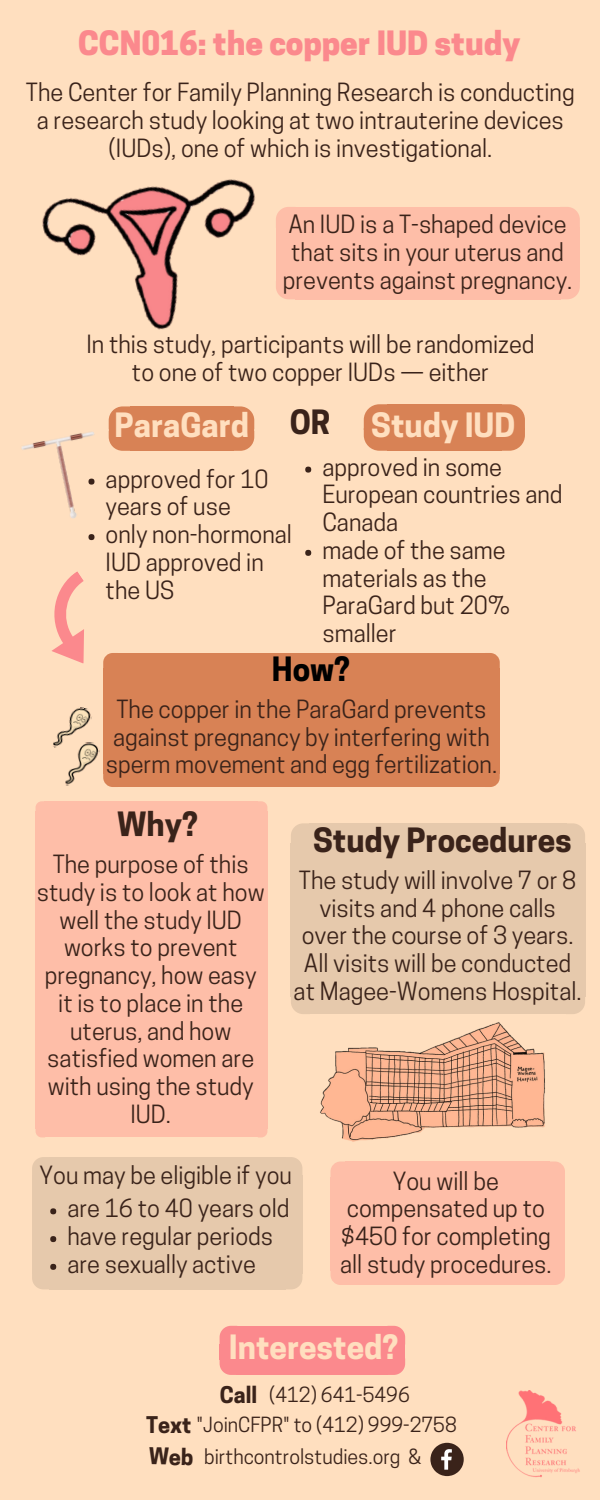
<style>
.page{position:relative;width:600px;height:1500px;background:#ffdfbf}
.page>*{position:absolute;margin:0;border:0;box-sizing:border-box;transform-origin:0 0}
.t1{font:700 31.4px "Cooper Hewitt";color:#ffdfbf}
.t2{font:800 31.4px "Cooper Hewitt";color:#fb898d}
.t3{font:700 31.4px "Cooper Hewitt";color:#3a231a}
.t4{font:700 31.4px "Cooper Hewitt";color:#000}
.t5{font:23.6px/27.8px "Cooper Hewitt";color:#3a231a;text-align:center}
.t6{font:19.7px "Cooper Hewitt";color:#3a231a}
.s1{font-weight:700;font-size:21.6px}
</style>
<div class="page">
<hr style="left:130px;top:429px;width:103px;height:2px;background:#d88255">
<div style="left:130px;top:406px;width:103px;height:23px;background:#d88255"></div>
<div style="left:130px;top:431px;width:103px;height:20px;background:#d88255"></div>
<svg style="left:109px;top:406px;width:21px;height:45px"></svg>
<svg style="left:233px;top:406px;width:21px;height:45px"></svg>
<div style="left:387px;top:404px;width:115px;height:26px;background:#d88255"></div>
<div style="left:387px;top:428px;width:115px;height:23px;background:#d88255"></div>
<svg style="left:364px;top:404px;width:23px;height:47px"></svg>
<svg style="left:502px;top:404px;width:23px;height:47px"></svg>
<svg style="left:561px;top:207px;width:19px;height:20px"></svg>
<div style="left:560px;top:227px;width:20px;height:55px;background:#febea8"></div>
<div style="left:295px;top:227px;width:266px;height:55px;background:#febea8"></div>
<div style="left:295px;top:207px;width:266px;height:21px;background:#febea8"></div>
<div style="left:295px;top:281px;width:266px;height:18px;background:#febea8"></div>
<svg style="left:561px;top:282px;width:19px;height:17px"></svg>
<svg style="left:88px;top:534px;width:6px;height:6px"></svg>
<svg style="left:305px;top:467px;width:6px;height:6px"></svg>
<svg style="left:305px;top:550px;width:6px;height:6px"></svg>
<svg style="left:486px;top:653px;width:14px;height:15px"></svg>
<div style="left:485px;top:668px;width:15px;height:106px;background:#d88255"></div>
<div style="left:117px;top:668px;width:369px;height:106px;background:#d88255"></div>
<div style="left:117px;top:653px;width:369px;height:16px;background:#d88255"></div>
<div style="left:103px;top:668px;width:15px;height:106px;background:#d88255"></div>
<div style="left:117px;top:773px;width:369px;height:14px;background:#d88255"></div>
<svg style="left:103px;top:774px;width:14px;height:13px"></svg>
<svg style="left:486px;top:774px;width:14px;height:13px"></svg>
<svg style="left:51px;top:571px;width:66px;height:97px"></svg>
<svg style="left:258px;top:801px;width:9px;height:10px"></svg>
<div style="left:258px;top:811px;width:9px;height:318px;background:#febea8"></div>
<div style="left:45px;top:811px;width:213px;height:318px;background:#febea8"></div>
<div style="left:45px;top:801px;width:213px;height:10px;background:#febea8"></div>
<svg style="left:36px;top:801px;width:9px;height:10px"></svg>
<div style="left:36px;top:811px;width:9px;height:318px;background:#febea8"></div>
<div style="left:45px;top:1128px;width:213px;height:9px;background:#febea8"></div>
<svg style="left:36px;top:1129px;width:9px;height:8px"></svg>
<svg style="left:258px;top:1129px;width:9px;height:8px"></svg>
<svg style="left:285px;top:1157px;width:17px;height:18px"></svg>
<div style="left:285px;top:1175px;width:17px;height:99px;background:#e6c9ac"></div>
<div style="left:49px;top:1175px;width:236px;height:99px;background:#e6c9ac"></div>
<div style="left:49px;top:1157px;width:236px;height:19px;background:#e6c9ac"></div>
<svg style="left:32px;top:1157px;width:17px;height:18px"></svg>
<div style="left:32px;top:1175px;width:18px;height:99px;background:#e6c9ac"></div>
<div style="left:49px;top:1273px;width:236px;height:16px;background:#e6c9ac"></div>
<svg style="left:285px;top:1274px;width:17px;height:15px"></svg>
<svg style="left:567px;top:823px;width:18px;height:20px"></svg>
<div style="left:566px;top:843px;width:19px;height:154px;background:#e6c9ac"></div>
<div style="left:309px;top:843px;width:258px;height:154px;background:#e6c9ac"></div>
<div style="left:309px;top:823px;width:258px;height:21px;background:#e6c9ac"></div>
<svg style="left:291px;top:823px;width:18px;height:20px"></svg>
<div style="left:291px;top:843px;width:19px;height:154px;background:#e6c9ac"></div>
<div style="left:309px;top:996px;width:258px;height:18px;background:#e6c9ac"></div>
<svg style="left:291px;top:997px;width:18px;height:17px"></svg>
<svg style="left:567px;top:997px;width:18px;height:17px"></svg>
<svg style="left:550px;top:1162px;width:15px;height:16px"></svg>
<div style="left:549px;top:1178px;width:16px;height:93px;background:#febea8"></div>
<div style="left:346px;top:1178px;width:204px;height:93px;background:#febea8"></div>
<div style="left:346px;top:1162px;width:204px;height:16px;background:#febea8"></div>
<svg style="left:331px;top:1162px;width:15px;height:16px"></svg>
<div style="left:331px;top:1178px;width:15px;height:93px;background:#febea8"></div>
<div style="left:346px;top:1270px;width:204px;height:15px;background:#febea8"></div>
<svg style="left:331px;top:1271px;width:15px;height:14px"></svg>
<svg style="left:550px;top:1271px;width:15px;height:14px"></svg>
<svg style="left:50px;top:1208px;width:6px;height:6px"></svg>
<svg style="left:50px;top:1236px;width:6px;height:6px"></svg>
<svg style="left:32px;top:1264px;width:24px;height:25px"></svg>
<img style="left:42px;top:179px;width:270px;height:151px">
<img style="left:21px;top:425px;width:94px;height:94px">
<svg style="left:388px;top:1326px;width:17px;height:18px"></svg>
<div style="left:388px;top:1344px;width:17px;height:15px;background:#fb898d"></div>
<div style="left:237px;top:1344px;width:151px;height:15px;background:#fb898d"></div>
<div style="left:237px;top:1326px;width:151px;height:19px;background:#fb898d"></div>
<svg style="left:220px;top:1326px;width:17px;height:18px"></svg>
<div style="left:220px;top:1344px;width:17px;height:15px;background:#fb898d"></div>
<div style="left:237px;top:1358px;width:151px;height:17px;background:#fb898d"></div>
<svg style="left:220px;top:1359px;width:17px;height:16px"></svg>
<svg style="left:388px;top:1359px;width:17px;height:16px"></svg>
<svg style="left:430px;top:1443px;width:34px;height:33px"></svg>
<img style="left:320px;top:1022px;width:225px;height:120px">
<img style="left:53px;top:707px;width:39px;height:41px">
<img style="left:64px;top:741px;width:36px;height:45px">
<img style="left:506px;top:1390px;width:74px;height:88px">
<h1 class="t2" style="left:78px;top:31px;width:444px">CCN016: the copper IUD study</h1>
<p class="t5" style="left:26px;top:82px;width:550px">The Center for Family Planning Research is conducting a research study looking at two intrauterine devices (IUDs), one of which is investigational.</p>
<p class="t5" style="left:283px;top:214px;width:291px">An IUD is a T-shaped device that sits in your uterus and prevents against pregnancy.</p>
<p class="t5" style="left:86px;top:334px;width:450px">In this study, participants will be randomized to one of two copper IUDs — either</p>
<h1 class="t3" style="left:290px;top:410px;width:42px">OR</h1>
<h1 class="t1" style="left:115px;top:413px;width:136px">ParaGard</h1>
<h1 class="t1" style="left:371px;top:413px;width:146px">Study IUD</h1>
<p class="t5" style="left:106px;top:468px;width:188px;text-align:left">approved for 10 years of use<br>only non-hormonal<br>IUD approved in the US</p>
<p class="t5" style="left:322px;top:456px;width:242px;text-align:left">approved in some<br>European countries and<br>Canada<br>made of the same materials as the<br>ParaGard but 20% smaller</p>
<h1 class="t4" style="left:272px;top:658px;width:80px">How?</h1>
<p class="t5" style="left:106px;top:698px;width:393px">The copper in the ParaGard prevents against pregnancy by interfering with sperm movement and egg fertilization.</p>
<h1 class="t3" style="left:117px;top:813px;width:82px">Why?</h1>
<p class="t5" style="left:37px;top:853px;width:229px">The purpose of this study is to look at how well the study IUD works to prevent pregnancy, how easy it is to place in the uterus, and how satisfied women are with using the study<br>IUD.</p>
<h1 class="t3" style="left:313px;top:829px;width:260px">Study Procedures</h1>
<p class="t5" style="left:294px;top:869px;width:290px">The study will involve 7 or 8 visits and 4 phone calls over the course of 3 years.<br>All visits will be conducted at Magee-Womens Hospital.</p>
<p class="t5" style="left:40px;top:1162px;width:254px;line-height:33px;text-align:right">You may be eligible if you are 16 to 40 years old</p>
<p class="t5" style="left:67px;top:1225px;width:207px;text-align:left">have regular periods are sexually active</p>
<p class="t5" style="left:340px;top:1170px;width:213px">You will be compensated up to $450 for completing all study procedures.</p>
<h1 class="t1" style="left:229px;top:1336px;width:171px">Interested?</h1>
<p class="t6" style="left:220px;top:1387px;width:191px"><span class="s1">Call</span> (412) 641-5496</p>
<p class="t6" style="left:146px;top:1417px;width:312px"><span class="s1">Text</span> "JoinCFPR" to (412) 999-2758</p>
<p class="t6" style="left:204px;top:1450px;width:219px">birthcontrolstudies.org &amp;</p>
</div>
